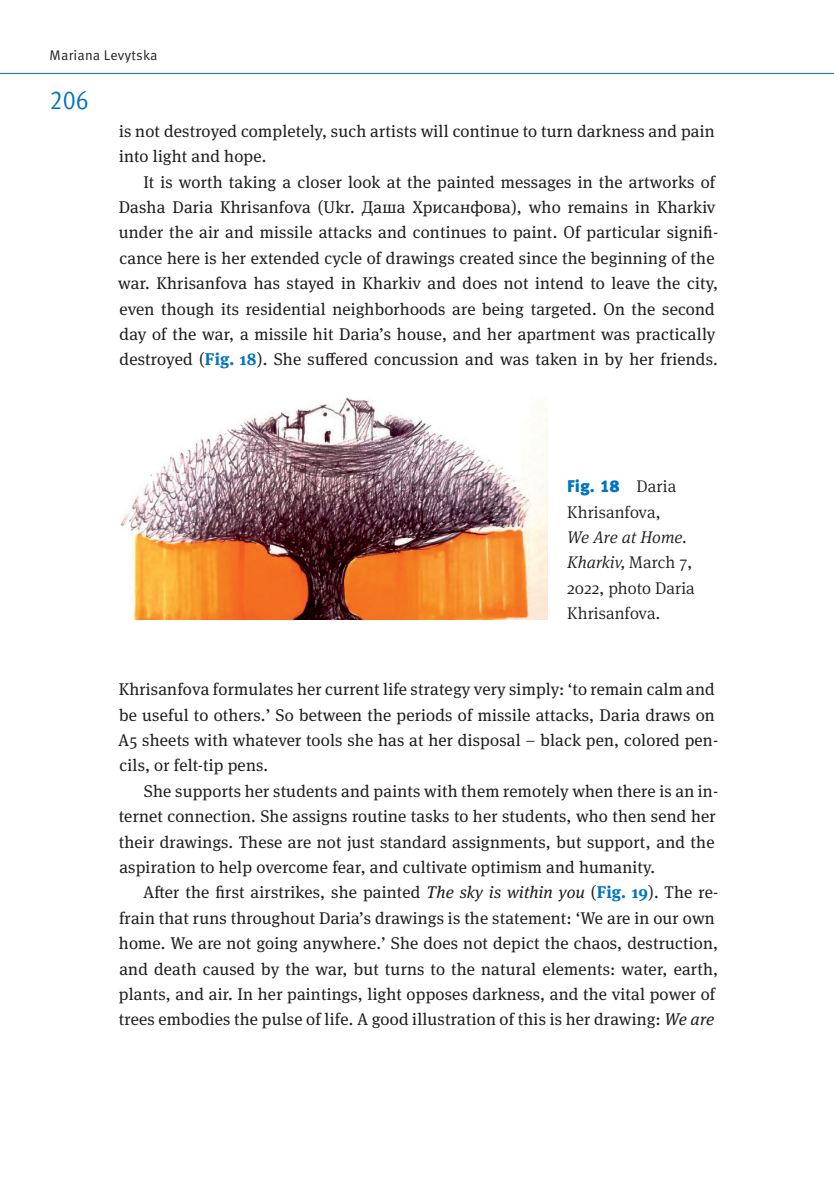
<style>
.page{position:relative;width:834px;height:1191px;background:#fff}
.page>*{position:absolute;margin:0;border:0;box-sizing:border-box;transform-origin:0 0}
.t1{font:26.25px "Meta Pro Cond Norm";color:#0075bf}
.t2{font:16.97px/25.4px "Meta Serif Pro";letter-spacing:.01em;color:#231f20}
.t3{font:300 16.97px/25.4px "Meta Serif Pro";letter-spacing:.005em;color:#231f20}
.t4{font:900 16.97px "Meta Pro";color:#0075bf}
.t5{font:14px "Meta Pro";letter-spacing:.015em;color:#231f20}
.s1{font-weight:700;color:#0075bf}
.s2{font-family:"Meta Serif Pro";font-weight:300;color:#231f20}
.s3{font-style:italic}
</style>
<div class="page">
<hr style="left:0;top:73px;width:833px;height:1px;background:#0075bf">
<img style="left:120px;top:397px;width:427px;height:222px">
<p class="t5" style="left:50px;top:47px;width:109px">Mariana Levytska</p>
<h1 class="t1" style="left:50px;top:81px;width:41px">206</h1>
<p class="t2" style="left:119px;top:117px;width:597px">is not destroyed completely, such artists will continue to turn darkness and pain into light and hope.</p>
<p class="t2" style="left:118px;top:168px;width:601px;text-indent:25px">It is worth taking a closer look at the painted messages in the artworks of Dasha Daria Khrisanfova (Ukr. Даша Хрисанфова), who remains in Kharkiv under the air and missile attacks and continues to paint. Of particular signifi&shy;cance here is her extended cycle of drawings created since the beginning of the war. Khrisanfova has stayed in Kharkiv and does not intend to leave the city, even though its residential neighborhoods are being targeted. On the second day of the war, a missile hit Daria’s house, and her apartment was practically destroyed (<span class="s1">Fig. 18</span>). She suffered concussion and was taken in by her friends.</p>
<p class="t4" style="left:567px;top:473px;width:111px">Fig. 18 <span class="s2">Daria</span></p>
<p class="t3" style="left:567px;top:498px;width:95px">Khrisanfova,</p>
<p class="t3" style="left:567px;top:523px;width:129px"><span class="s3">We Are at Home.<br>Kharkiv,</span> March 7,<br>2022, photo Daria<br>Khrisanfova.</p>
<p class="t2" style="left:118px;top:676px;width:601px">Khrisanfova formulates her current life strategy very simply: ‘to remain calm and be useful to others.’ So between the periods of missile attacks, Daria draws on A5 sheets with whatever tools she has at her disposal – black pen, colored pen&shy;cils, or felt-tip pens.</p>
<p class="t2" style="left:119px;top:777px;width:601px;text-indent:25px">She supports her students and paints with them remotely when there is an in&shy;ternet connection. She assigns routine tasks to her students, who then send her their drawings. These are not just standard assignments, but support, and the aspiration to help overcome fear, and cultivate optimism and humanity.</p>
<p class="t2" style="left:119px;top:879px;width:601px;text-indent:24px">After the first airstrikes, she painted <span class="s3">The sky is within you</span> (<span class="s1">Fig. 19</span>). The re&shy;frain that runs throughout Daria’s drawings is the statement: ‘We are in our own home. We are not going anywhere.’ She does not depict the chaos, destruction, and death caused by the war, but turns to the natural elements: water, earth, plants, and air. In her paintings, light opposes darkness, and the vital power of trees embodies the pulse of life. A good illustration of this is her drawing: <span class="s3">We are</span></p>
</div>
